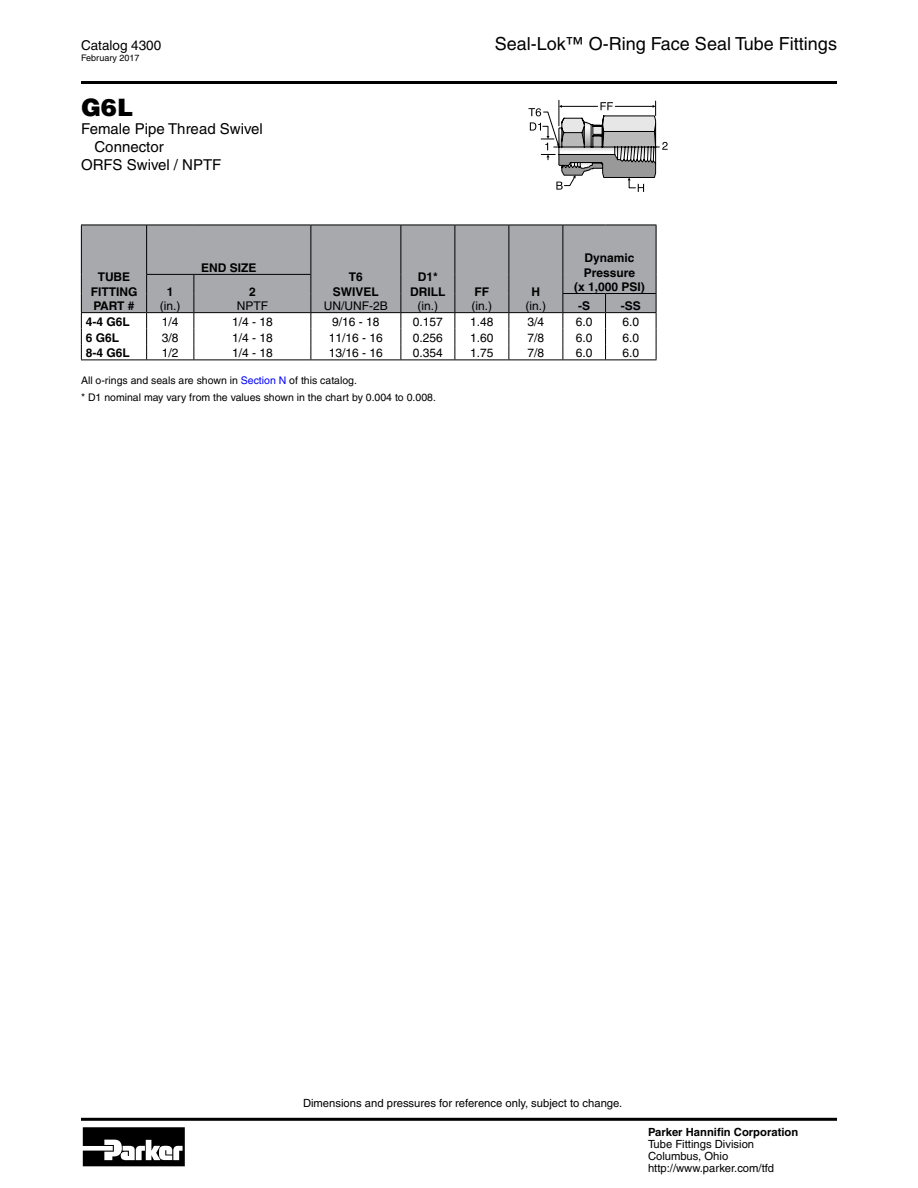
<style>
.page{position:relative;width:918px;height:1188px;background:#fff}
.page>*{position:absolute;margin:0;border:0;box-sizing:border-box;transform-origin:0 0}
.t1{font:900 24px "Helvetica LT Std";color:#000}
.t2{font:18px "Helvetica";color:#000}
.t3{font:15px "Helvetica";color:#000}
.t4{font:13.5px "Helvetica";color:#000}
.t5{font:12px "Helvetica";color:#000}
.t6{font:700 12px/14.4px "Helvetica";color:#000;text-align:center}
.t7{font:11.25px/12px "Helvetica";color:#000}
.t8{font:700 11.25px "Helvetica";color:#000}
.t9{font:10.5px "Helvetica";color:#000}
.t10{font:9px "Helvetica";color:#000}
.s1{color:#00f}
</style>
<div class="page">
<hr style="left:81px;top:1118px;width:756px;height:3px;background:#000">
<hr style="left:81px;top:81px;width:756px;height:3px;background:#000">
<svg style="left:83px;top:1127px;width:102px;height:39px"></svg>
<div style="left:82px;top:226px;width:574px;height:48px;background:#a7a9ac"></div>
<hr style="left:81px;top:360px;width:66px;height:1px;background:#000">
<hr style="left:147px;top:360px;width:47px;height:1px;background:#000">
<hr style="left:194px;top:360px;width:117px;height:1px;background:#000">
<hr style="left:311px;top:360px;width:90px;height:1px;background:#000">
<hr style="left:401px;top:360px;width:54px;height:1px;background:#000">
<hr style="left:455px;top:360px;width:54px;height:1px;background:#000">
<hr style="left:509px;top:360px;width:54px;height:1px;background:#000">
<hr style="left:563px;top:360px;width:43px;height:1px;background:#000">
<hr style="left:606px;top:360px;width:50px;height:1px;background:#000">
<hr style="left:81px;top:225px;width:66px;height:1px;background:#000">
<hr style="left:81px;top:225px;width:1px;height:49px;background:#000">
<hr style="left:146px;top:225px;width:1px;height:49px;background:#000">
<hr style="left:310px;top:225px;width:91px;height:1px;background:#000">
<hr style="left:310px;top:225px;width:1px;height:49px;background:#000">
<hr style="left:401px;top:225px;width:54px;height:1px;background:#000">
<hr style="left:400px;top:225px;width:1px;height:49px;background:#000">
<hr style="left:455px;top:225px;width:54px;height:1px;background:#000">
<hr style="left:454px;top:225px;width:1px;height:49px;background:#000">
<hr style="left:509px;top:225px;width:54px;height:1px;background:#000">
<hr style="left:508px;top:225px;width:1px;height:49px;background:#000">
<hr style="left:563px;top:225px;width:43px;height:1px;background:#000">
<hr style="left:562px;top:225px;width:1px;height:49px;background:#000">
<hr style="left:606px;top:225px;width:50px;height:1px;background:#000">
<hr style="left:656px;top:225px;width:1px;height:49px;background:#000">
<svg style="left:81px;top:274px;width:576px;height:86px"></svg>
<hr style="left:81px;top:312px;width:66px;height:1px;background:#000">
<hr style="left:147px;top:312px;width:47px;height:1px;background:#000">
<hr style="left:194px;top:312px;width:117px;height:1px;background:#000">
<hr style="left:311px;top:312px;width:90px;height:1px;background:#000">
<hr style="left:401px;top:312px;width:54px;height:1px;background:#000">
<hr style="left:455px;top:312px;width:54px;height:1px;background:#000">
<hr style="left:509px;top:312px;width:54px;height:1px;background:#000">
<hr style="left:563px;top:312px;width:43px;height:1px;background:#000">
<hr style="left:606px;top:312px;width:50px;height:1px;background:#000">
<hr style="left:147px;top:225px;width:47px;height:1px;background:#000">
<hr style="left:194px;top:225px;width:116px;height:1px;background:#000">
<hr style="left:147px;top:274px;width:47px;height:1px;background:#000">
<hr style="left:194px;top:274px;width:116px;height:1px;background:#000">
<svg style="left:529px;top:99px;width:138px;height:93px"></svg>
<p class="t4" style="left:81px;top:38px;width:82px">Catalog 4300</p>
<p class="t10" style="left:81px;top:53px;width:60px">February 2017</p>
<h1 class="t1" style="left:81px;top:92px;width:54px">G6L</h1>
<p class="t3" style="left:81px;top:120px;width:183px">Female Pipe Thread Swivel</p>
<p class="t3" style="left:94px;top:138px;width:71px">Connector</p>
<p class="t3" style="left:81px;top:156px;width:142px">ORFS Swivel / NPTF</p>
<h2 class="t2" style="left:495px;top:33px;width:344px">Seal-Lok™ O-Ring Face Seal Tube Fittings</h2>
<p class="t6" style="left:91px;top:270px;width:48px">TUBE<br>FITTING<br>PART #</p>
<p class="t6" style="left:167px;top:284px;width:8px">1</p>
<p class="t5" style="left:160px;top:299px;width:22px">(in.)</p>
<p class="t6" style="left:574px;top:251px;width:72px">Dynamic<br>Pressure<br>(x 1,000 PSI)</p>
<p class="t6" style="left:201px;top:260px;width:57px">END SIZE</p>
<p class="t6" style="left:333px;top:270px;width:48px">T6<br>SWIVEL</p>
<p class="t5" style="left:324px;top:299px;width:65px">UN/UNF-2B</p>
<p class="t6" style="left:410px;top:270px;width:37px">D1*<br>DRILL</p>
<p class="t5" style="left:418px;top:299px;width:22px">(in.)</p>
<p class="t6" style="left:475px;top:284px;width:16px">FF</p>
<p class="t5" style="left:472px;top:299px;width:22px">(in.)</p>
<p class="t6" style="left:532px;top:284px;width:10px">H</p>
<p class="t5" style="left:526px;top:299px;width:22px">(in.)</p>
<p class="t6" style="left:249px;top:284px;width:8px">2</p>
<p class="t5" style="left:237px;top:299px;width:33px">NPTF</p>
<p class="t6" style="left:578px;top:299px;width:13px">-S</p>
<p class="t6" style="left:621px;top:299px;width:22px">-SS</p>
<p class="t6" style="left:86px;top:314px;width:46px">4-4 G6L</p>
<p class="t5" style="left:162px;top:315px;width:18px">1/4</p>
<p class="t5" style="left:232px;top:315px;width:42px">1/4 - 18</p>
<p class="t5" style="left:332px;top:315px;width:49px">9/16 - 18</p>
<p class="t5" style="left:413px;top:315px;width:32px">0.157</p>
<p class="t5" style="left:470px;top:315px;width:25px">1.48</p>
<p class="t5" style="left:528px;top:315px;width:18px">3/4</p>
<p class="t5" style="left:576px;top:315px;width:18px">6.0</p>
<p class="t5" style="left:623px;top:315px;width:18px">6.0</p>
<p class="t6" style="left:86px;top:330px;width:35px">6 G6L</p>
<p class="t5" style="left:162px;top:331px;width:18px">3/8</p>
<p class="t5" style="left:232px;top:331px;width:42px">1/4 - 18</p>
<p class="t5" style="left:329px;top:331px;width:56px">11/16 - 16</p>
<p class="t5" style="left:413px;top:331px;width:32px">0.256</p>
<p class="t5" style="left:470px;top:331px;width:25px">1.60</p>
<p class="t5" style="left:528px;top:331px;width:18px">7/8</p>
<p class="t5" style="left:576px;top:331px;width:18px">6.0</p>
<p class="t5" style="left:622px;top:331px;width:18px">6.0</p>
<p class="t6" style="left:86px;top:346px;width:46px">8-4 G6L</p>
<p class="t5" style="left:162px;top:346px;width:18px">1/2</p>
<p class="t5" style="left:232px;top:346px;width:42px">1/4 - 18</p>
<p class="t5" style="left:329px;top:346px;width:56px">13/16 - 16</p>
<p class="t5" style="left:413px;top:346px;width:32px">0.354</p>
<p class="t5" style="left:470px;top:346px;width:25px">1.75</p>
<p class="t5" style="left:528px;top:346px;width:18px">7/8</p>
<p class="t5" style="left:576px;top:346px;width:18px">6.0</p>
<p class="t5" style="left:622px;top:346px;width:18px">6.0</p>
<p class="t9" style="left:81px;top:374px;width:278px">All o-rings and seals are shown in <span class="s1">Section N</span> of this catalog.</p>
<p class="t9" style="left:81px;top:392px;width:356px">* D1 nominal may vary from the values shown in the chart by 0.004 to 0.008.</p>
<p class="t7" style="left:303px;top:1097px;width:321px">Dimensions and pressures for reference only, subject to change.</p>
<p class="t8" style="left:648px;top:1125px;width:152px">Parker Hannifin Corporation</p>
<p class="t7" style="left:648px;top:1138px;width:128px">Tube Fittings Division<br>Columbus, Ohio http://www.parker.com/tfd</p>
</div>
